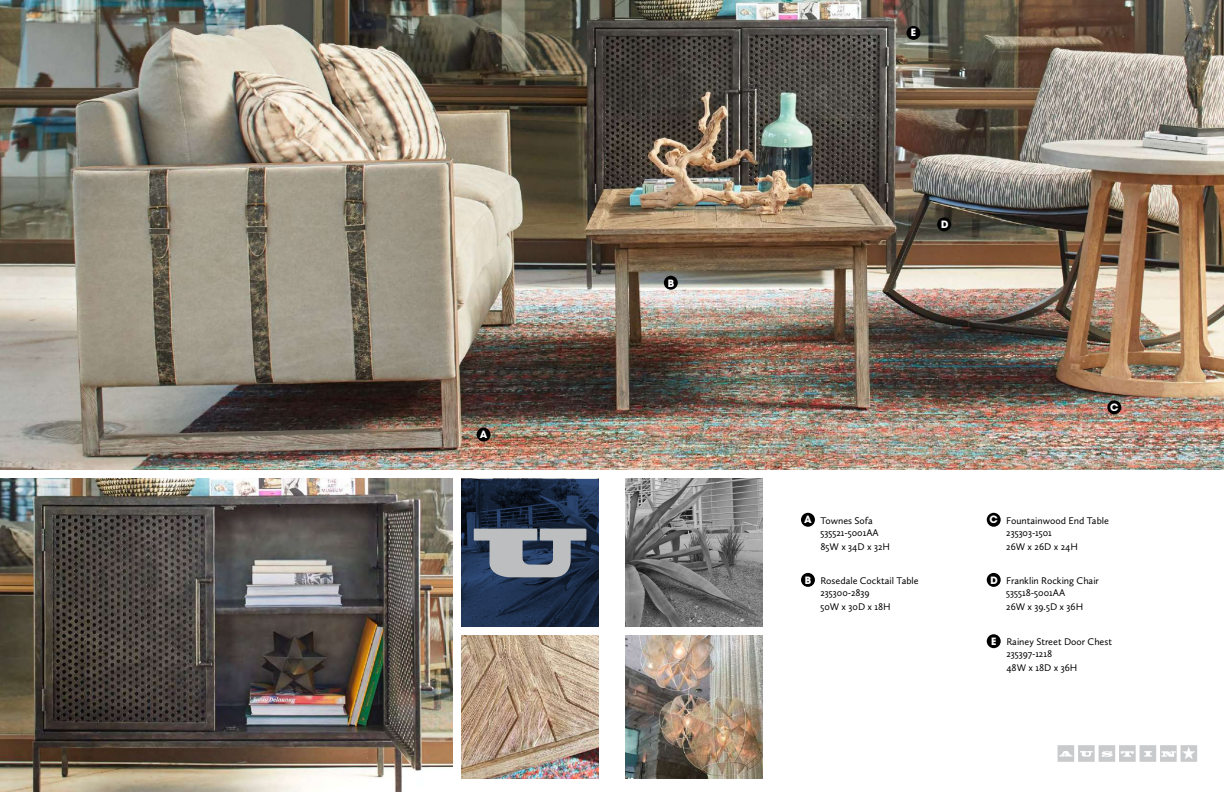
<style>
.page{position:relative;width:1224px;height:792px;background:#fff}
.page>*{position:absolute;margin:0;border:0;box-sizing:border-box;transform-origin:0 0}
.t1{font:65px "Blackoak Std";color:#bcbec0}
.t2{font:10px/12px "Calluna Sans";color:#000}
.t3{font:700 10px "Avant Garde";color:#fff}
</style>
<div class="page">
<img style="left:0;top:0;width:1224px;height:470px">
<img style="left:461px;top:635px;width:137px;height:143px">
<img style="left:0;top:479px;width:452px;height:313px">
<img style="left:626px;top:635px;width:137px;height:143px">
<div style="left:987px;top:634px;width:14px;height:14px;background:#000;border-radius:50%"></div>
<div style="left:801px;top:513px;width:14px;height:14px;background:#000;border-radius:50%"></div>
<div style="left:801px;top:573px;width:14px;height:14px;background:#000;border-radius:50%"></div>
<div style="left:987px;top:513px;width:14px;height:14px;background:#000;border-radius:50%"></div>
<div style="left:987px;top:573px;width:14px;height:14px;background:#000;border-radius:50%"></div>
<div style="left:477px;top:428px;width:14px;height:14px;background:#000;border-radius:50%"></div>
<div style="left:664px;top:276px;width:14px;height:14px;background:#000;border-radius:50%"></div>
<div style="left:1107px;top:400px;width:14px;height:14px;background:#000;border-radius:50%"></div>
<div style="left:937px;top:217px;width:14px;height:14px;background:#000;border-radius:50%"></div>
<div style="left:907px;top:26px;width:13px;height:14px;background:#000;border-radius:50%"></div>
<svg style="left:1058px;top:745px;width:139px;height:17px"></svg>
<img style="left:626px;top:479px;width:137px;height:147px">
<svg style="left:461px;top:479px;width:137px;height:147px;background:#1a2b45"></svg>
<p class="t3" style="left:480px;top:427px;width:9px">A</p>
<h1 class="t1" style="left:472px;top:510px;width:117px">U</h1>
<p class="t3" style="left:668px;top:276px;width:8px">B</p>
<p class="t3" style="left:911px;top:26px;width:7px">E</p>
<p class="t3" style="left:941px;top:218px;width:9px">D</p>
<p class="t3" style="left:804px;top:513px;width:9px">A</p>
<p class="t2" style="left:821px;top:515px;width:60px">Townes Sofa<br>535521-5001AA</p>
<p class="t2" style="left:821px;top:541px;width:71px">85W x 34D x 32H</p>
<p class="t3" style="left:805px;top:574px;width:8px">B</p>
<p class="t2" style="left:821px;top:575px;width:100px">Rosedale Cocktail Table<br>235300-2839</p>
<p class="t2" style="left:821px;top:601px;width:72px">50W x 30D x 18H</p>
<p class="t3" style="left:1110px;top:401px;width:10px">C</p>
<p class="t3" style="left:990px;top:513px;width:10px">C</p>
<p class="t2" style="left:1006px;top:515px;width:104px">Fountainwood End Table<br>235303-1501</p>
<p class="t2" style="left:1006px;top:541px;width:73px">26W x 26D x 24H</p>
<p class="t3" style="left:991px;top:573px;width:9px">D</p>
<p class="t2" style="left:1006px;top:575px;width:94px">Franklin Rocking Chair<br>535518-5001AA</p>
<p class="t2" style="left:1006px;top:601px;width:78px">26W x 39.5D x 36H</p>
<p class="t3" style="left:991px;top:634px;width:7px">E</p>
<p class="t2" style="left:1006px;top:635px;width:107px">Rainey Street Door Chest<br>235397-1218</p>
<p class="t2" style="left:1006px;top:661px;width:73px">48W x 18D x 36H</p>
</div>
